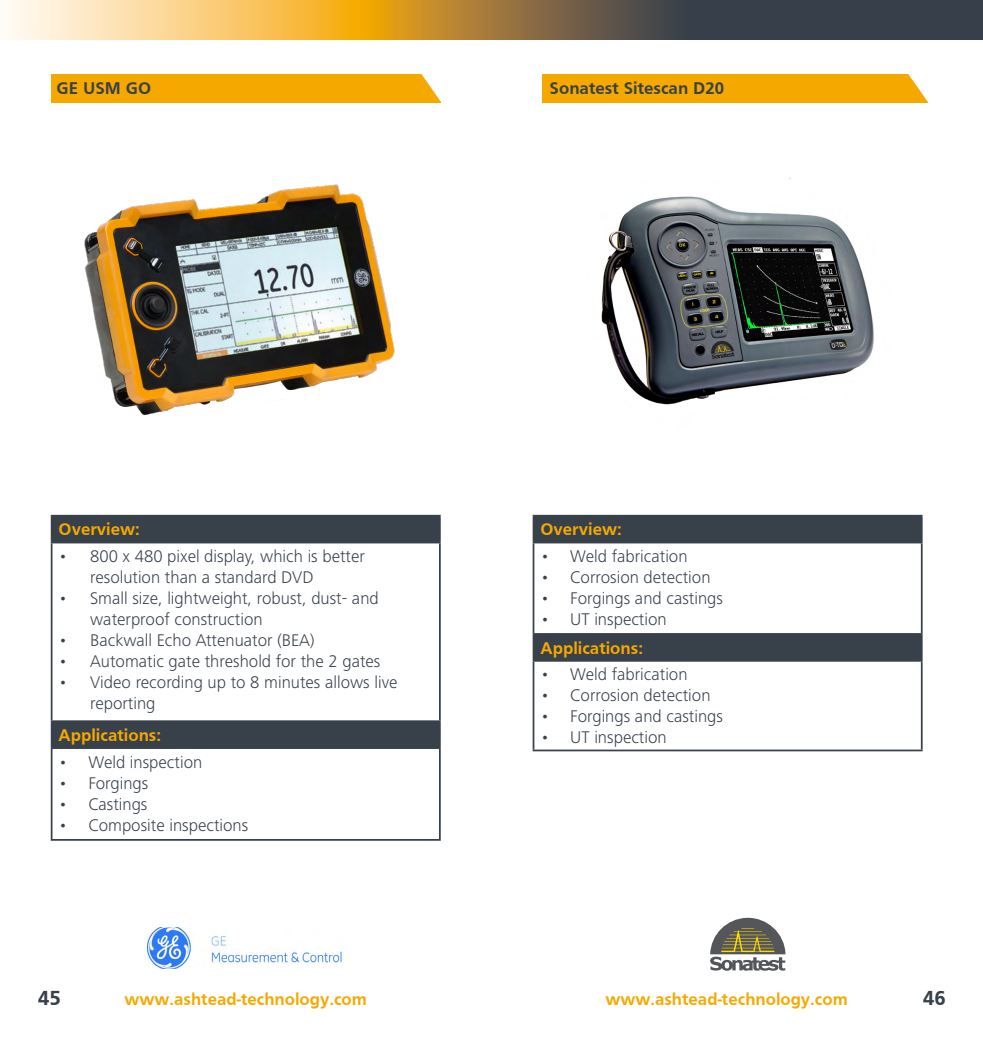
<style>
.page{position:relative;width:983px;height:1042px;background:#fff}
.page>*{position:absolute;margin:0;border:0;box-sizing:border-box;transform-origin:0 0}
.t1{font:700 21px "Frutiger";color:#38404a}
.t2{font:300 17.5px/21px "Frutiger Next LT";color:#38404a}
.t3{font:700 17.5px "Frutiger";color:#f5a900}
.t4{font:700 17.5px "Frutiger";color:#38404a}
</style>
<div class="page">
<div style="left:51px;top:74px;width:389px;height:28px;background:#f5a900"></div>
<svg style="left:418px;top:74px;width:23px;height:29px"></svg>
<svg style="left:52px;top:516px;width:387px;height:231px"></svg>
<svg style="left:51px;top:722px;width:1px;height:25px"></svg>
<svg style="left:439px;top:722px;width:1px;height:25px"></svg>
<hr style="left:51px;top:747px;width:389px;height:2px;background:#38404a">
<hr style="left:51px;top:749px;width:1px;height:90px;background:#38404a">
<hr style="left:439px;top:749px;width:1px;height:90px;background:#38404a">
<hr style="left:51px;top:839px;width:389px;height:2px;background:#38404a">
<hr style="left:51px;top:543px;width:1px;height:177px;background:#38404a">
<hr style="left:439px;top:543px;width:1px;height:177px;background:#38404a">
<hr style="left:51px;top:720px;width:389px;height:2px;background:#38404a">
<svg style="left:51px;top:516px;width:1px;height:26px"></svg>
<svg style="left:439px;top:516px;width:1px;height:26px"></svg>
<hr style="left:51px;top:542px;width:389px;height:1px;background:#38404a">
<hr style="left:51px;top:515px;width:389px;height:1px;background:#38404a">
<img style="left:84px;top:184px;width:311px;height:232px">
<img style="left:147px;top:927px;width:197px;height:41px">
<div style="left:542px;top:74px;width:389px;height:28px;background:#f5a900"></div>
<svg style="left:534px;top:516px;width:386px;height:144px"></svg>
<hr style="left:532px;top:635px;width:2px;height:25px;background:#38404a">
<hr style="left:920px;top:635px;width:2px;height:25px;background:#38404a">
<hr style="left:532px;top:660px;width:390px;height:2px;background:#38404a">
<hr style="left:532px;top:662px;width:2px;height:87px;background:#38404a">
<hr style="left:920px;top:662px;width:2px;height:87px;background:#38404a">
<hr style="left:532px;top:749px;width:390px;height:2px;background:#38404a">
<hr style="left:532px;top:543px;width:2px;height:90px;background:#38404a">
<hr style="left:920px;top:543px;width:2px;height:90px;background:#38404a">
<hr style="left:532px;top:633px;width:390px;height:2px;background:#38404a">
<hr style="left:532px;top:516px;width:2px;height:26px;background:#38404a">
<hr style="left:920px;top:516px;width:2px;height:26px;background:#38404a">
<hr style="left:532px;top:542px;width:390px;height:1px;background:#38404a">
<hr style="left:532px;top:515px;width:390px;height:1px;background:#38404a">
<svg style="left:905px;top:74px;width:26px;height:29px"></svg>
<img style="left:601px;top:178px;width:273px;height:227px">
<svg style="left:710px;top:917px;width:75px;height:53px"></svg>
<svg style="left:9px;top:0;width:973px;height:39px;background:#9c8559"></svg>
<p class="t4" style="left:57px;top:78px;width:96px">GE USM GO</p>
<p class="t4" style="left:549px;top:78px;width:176px">Sonatest Sitescan D20</p>
<p class="t3" style="left:59px;top:519px;width:83px">Overview:</p>
<p class="t2" style="left:90px;top:546px;width:276px;text-indent:-32px">• 800 x 480 pixel display, which is better resolution than a standard DVD</p>
<p class="t2" style="left:90px;top:588px;width:290px;text-indent:-32px">• Small size, lightweight, robust, dust- and waterproof construction</p>
<p class="t2" style="left:59px;top:630px;width:257px">• Backwall Echo Attenuator (BEA)</p>
<p class="t2" style="left:59px;top:651px;width:323px">• Automatic gate threshold for the 2 gates</p>
<p class="t2" style="left:90px;top:672px;width:309px;text-indent:-32px">• Video recording up to 8 minutes allows live reporting</p>
<p class="t3" style="left:59px;top:725px;width:104px">Applications:</p>
<p class="t2" style="left:59px;top:751px;width:145px">• Weld inspection</p>
<p class="t2" style="left:59px;top:772px;width:91px">• Forgings</p>
<p class="t2" style="left:59px;top:793px;width:90px">• Castings</p>
<p class="t2" style="left:59px;top:814px;width:191px">• Composite inspections</p>
<p class="t3" style="left:540px;top:519px;width:83px">Overview:</p>
<p class="t2" style="left:540px;top:546px;width:148px">• Weld fabrication</p>
<p class="t2" style="left:540px;top:567px;width:171px">• Corrosion detection</p>
<p class="t2" style="left:540px;top:588px;width:184px">• Forgings and castings</p>
<p class="t2" style="left:540px;top:609px;width:128px">• UT inspection</p>
<p class="t3" style="left:540px;top:638px;width:104px">Applications:</p>
<p class="t2" style="left:540px;top:664px;width:148px">• Weld fabrication</p>
<p class="t2" style="left:540px;top:685px;width:171px">• Corrosion detection</p>
<p class="t2" style="left:540px;top:706px;width:184px">• Forgings and castings</p>
<p class="t2" style="left:540px;top:727px;width:128px">• UT inspection</p>
<p class="t1" style="left:38px;top:986px;width:24px">45</p>
<p class="t1" style="left:922px;top:986px;width:24px">46</p>
<p class="t3" style="left:124px;top:989px;width:244px">www.ashtead-technology.com</p>
<p class="t3" style="left:605px;top:989px;width:244px">www.ashtead-technology.com</p>
</div>
